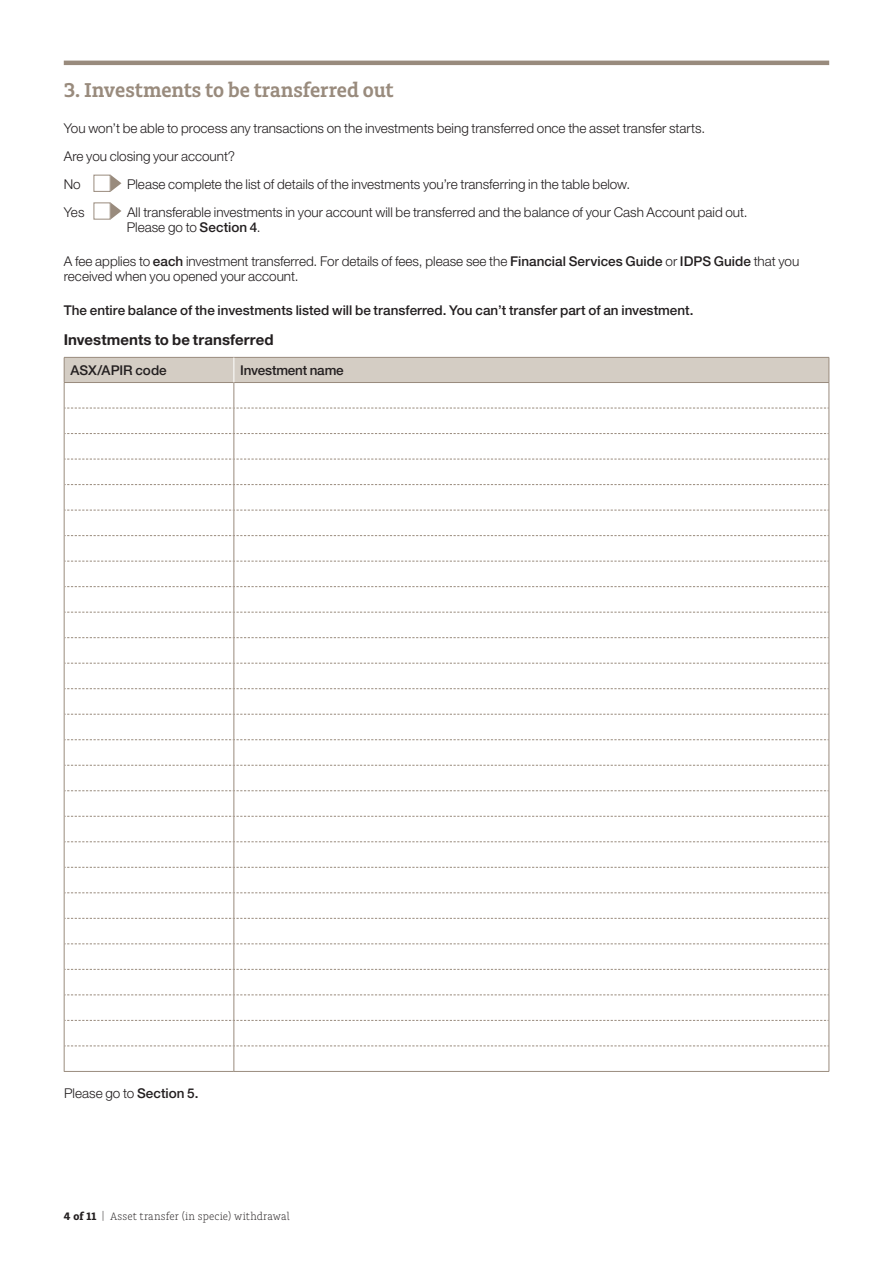
<style>
.page{position:relative;width:893px;height:1263px;background:#fff}
.page>*{position:absolute;margin:0;border:0;box-sizing:border-box;transform-origin:0 0}
.t1{font:600 21px "Charlie Std";letter-spacing:-.005em;color:#998b7d}
.t2{font:700 15px "Helvetica Neue LT Std";letter-spacing:.005em;color:#231f20}
.t3{font:300 13.5px/27.8px "Helvetica Neue LT Std";color:#231f20}
.t4{font:500 13.5px "Helvetica Neue LT Std";color:#231f20}
.t5{font:300 11.25px "Charlie Std";letter-spacing:.015em;color:#231f20}
.s1{font-weight:500}
.s2{font-weight:700;font-size:11.4px}
.s3{font-size:11.4px}
</style>
<div class="page">
<hr style="left:64px;top:61px;width:765px;height:4px;background:#998b7d">
<div style="left:94px;top:175px;width:17px;height:17px;background:#fff;border:1px solid #998b7d"></div>
<svg style="left:111px;top:175px;width:10px;height:17px"></svg>
<div style="left:94px;top:202px;width:17px;height:17px;background:#fff;border:1px solid #998b7d"></div>
<svg style="left:111px;top:203px;width:10px;height:16px"></svg>
<hr style="left:64px;top:1071px;width:170px;height:1px;background:#998b7d">
<hr style="left:234px;top:1071px;width:595px;height:1px;background:#998b7d">
<svg style="left:64px;top:357px;width:766px;height:714px"></svg>
<h1 class="t1" style="left:64px;top:78px;width:331px">3. Investments to be transferred out</h1>
<p class="t3" style="left:64px;top:114px;width:643px">You won’t be able to process any transactions on the investments being transferred once the asset transfer starts.<br>Are you closing your account?<br>No</p>
<p class="t3" style="left:127px;top:170px;width:505px">Please complete the list of details of the investments you’re transferring in the table below.</p>
<p class="t3" style="left:64px;top:198px;width:22px">Yes</p>
<p class="t3" style="left:127px;top:204px;width:622px;line-height:15px">All transferable investments in your account will be transferred and the balance of your Cash Account paid out.<br>Please go to <span class="s1">Section 4</span>.</p>
<p class="t3" style="left:64px;top:253px;width:737px;line-height:15px">A fee applies to <span class="s1">each</span> investment transferred. For details of fees, please see the <span class="s1">Financial Services Guide</span> or <span class="s1">IDPS Guide</span> that you received when you opened your account.</p>
<p class="t4" style="left:64px;top:302px;width:631px">The entire balance of the investments listed will be transferred. You can’t transfer part of an investment.</p>
<p class="t2" style="left:64px;top:330px;width:211px">Investments to be transferred</p>
<p class="t4" style="left:71px;top:362px;width:98px">ASX/APIR code</p>
<p class="t4" style="left:240px;top:362px;width:105px">Investment name</p>
<p class="t3" style="left:64px;top:1079px;width:136px">Please go to <span class="s1">Section 5.</span></p>
<p class="t5" style="left:64px;top:1210px;width:227px"><span class="s2">4 of 11</span> <span class="s3">|</span> Asset transfer (in specie) withdrawal</p>
</div>
